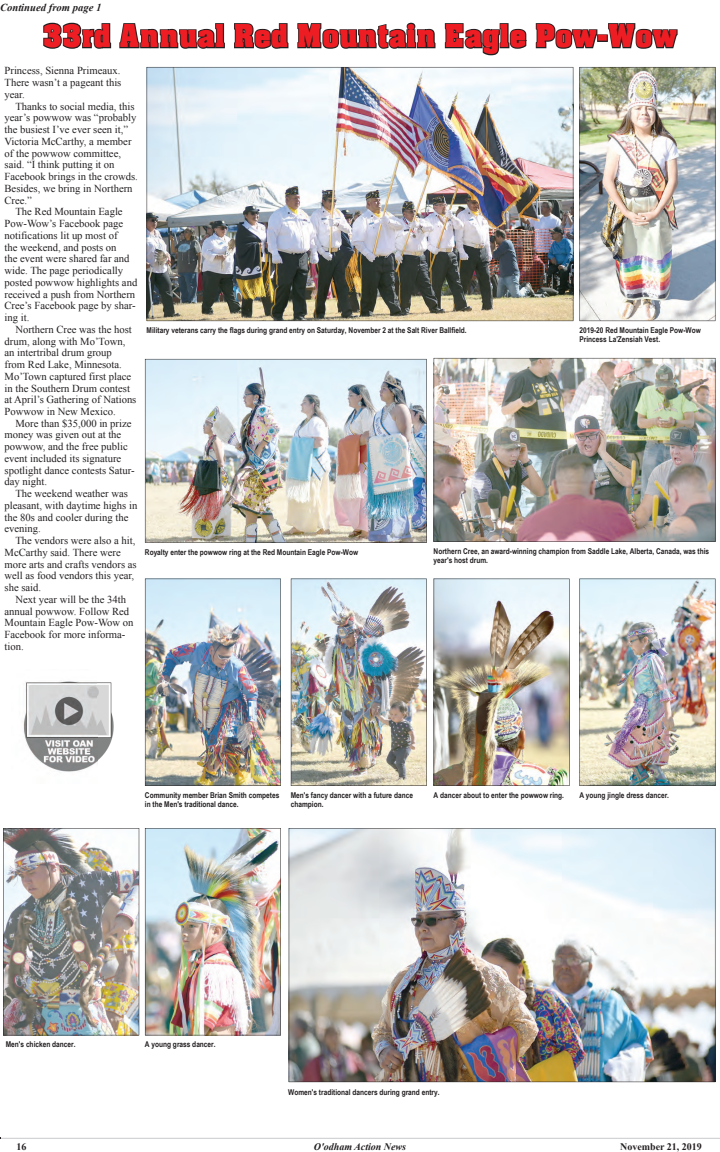
<style>
.page{position:relative;width:720px;height:1152px;background:#fff}
.page>*{position:absolute;margin:0;border:0;box-sizing:border-box;transform-origin:0 0}
.t1{font:800 34.2px "Aaron";color:#ee1d23;scale:.96 1}
.t2{font:10.6px/11.7px "Times New Roman";color:#231f20}
.t3{font:italic 700 10.6px "Times New Roman";color:#231f20}
.t4{font:700 10px "Times New Roman";color:#231f20}
.t5{font:italic 700 10px "Times New Roman";color:#231f20}
.t6{font:700 8px/9px "Arial Narrow";color:#231f20}
</style>
<div class="page">
<svg style="left:0;top:1137px;width:720px;height:2px"></svg>
<svg style="left:43px;top:22px;width:182px;height:27px"></svg>
<svg style="left:234px;top:23px;width:55px;height:26px"></svg>
<svg style="left:297px;top:22px;width:139px;height:27px"></svg>
<svg style="left:444px;top:23px;width:83px;height:33px"></svg>
<svg style="left:535px;top:23px;width:63px;height:26px"></svg>
<div style="left:597px;top:34px;width:11px;height:8px;border:2px solid #231f20"></div>
<svg style="left:607px;top:23px;width:71px;height:26px"></svg>
<img style="left:23px;top:681px;width:91px;height:91px">
<img style="left:580px;top:67px;width:135px;height:254px">
<img style="left:147px;top:67px;width:426px;height:254px">
<img style="left:145px;top:359px;width:282px;height:184px">
<img style="left:434px;top:358px;width:281px;height:184px">
<img style="left:145px;top:579px;width:136px;height:207px">
<img style="left:291px;top:579px;width:136px;height:207px">
<img style="left:434px;top:579px;width:136px;height:207px">
<img style="left:580px;top:579px;width:135px;height:207px">
<img style="left:289px;top:828px;width:426px;height:254px">
<img style="left:145px;top:828px;width:136px;height:207px">
<img style="left:3px;top:828px;width:136px;height:207px">
<p class="t3" style="left:0;top:1px;width:103px">Continued from page 1</p>
<h1 class="t1" style="left:43px;top:16px;width:662px">33rd Annual Red Mountain Eagle Pow-Wow</h1>
<p class="t2" style="left:5px;top:65px;width:118px;text-align:justify">Princess, Sienna Primeaux.<br>There wasn’t a pageant this year.</p>
<p class="t2" style="left:5px;top:100px;width:135px;text-indent:11px">Thanks to social media, this year’s powwow was “probably the busiest I’ve ever seen it,”<br>Victoria McCarthy, a member of the powwow committee, said. “I think putting it on<br>Facebook brings in the crowds.<br>Besides, we bring in Northern<br>Cree.”</p>
<p class="t2" style="left:5px;top:206px;width:134px;text-indent:11px">The Red Mountain Eagle<br>Pow-Wow’s Facebook page notifications lit up most of<br>the weekend, and posts on<br>the event were shared far and wide. The page periodically posted powwow highlights and received a push from Northern<br>Cree’s Facebook page by shar&shy;ing it.</p>
<p class="t2" style="left:5px;top:323px;width:133px;text-indent:11px">Northern Cree was the host drum, along with Mo’Town, an intertribal drum group<br>from Red Lake, Minnesota.<br>Mo’Town captured first place in the Southern Drum contest at April’s Gathering of Nations<br>Powwow in New Mexico.</p>
<p class="t2" style="left:5px;top:417px;width:132px;text-indent:11px">More than $35,000 in prize money was given out at the powwow, and the free public event included its signature spotlight dance contests Satur&shy;day night.</p>
<p class="t2" style="left:5px;top:488px;width:134px;text-indent:11px">The weekend weather was pleasant, with daytime highs in the 80s and cooler during the evening.</p>
<p class="t2" style="left:5px;top:535px;width:134px;text-indent:11px">The vendors were also a hit,<br>McCarthy said. There were more arts and crafts vendors as well as food vendors this year, she said.</p>
<p class="t2" style="left:5px;top:594px;width:131px;text-indent:11px">Next year will be the 34th annual powwow. Follow Red<br>Mountain Eagle Pow-Wow on<br>Facebook for more informa&shy;tion.</p>
<p class="t6" style="left:147px;top:325px;width:322px">Military veterans carry the flags during grand entry on Saturday, November 2 at the Salt River Ballfield.</p>
<p class="t6" style="left:580px;top:325px;width:123px">2019-20 Red Mountain Eagle Pow-Wow<br>Princess La'Zensiah Vest.</p>
<p class="t6" style="left:145px;top:547px;width:215px">Royalty enter the powwow ring at the Red Mountain Eagle Pow-Wow</p>
<p class="t6" style="left:434px;top:546px;width:277px">Northern Cree, an award-winning champion from Saddle Lake, Alberta, Canada, was this year's host drum.</p>
<p class="t6" style="left:145px;top:790px;width:136px">Community member Brian Smith competes in the Men's traditional dance.</p>
<p class="t6" style="left:291px;top:790px;width:124px">Men's fancy dancer with a future dance champion.</p>
<p class="t6" style="left:434px;top:790px;width:132px">A dancer about to enter the powwow ring.</p>
<p class="t6" style="left:579px;top:791px;width:91px">A young jingle dress dancer.</p>
<p class="t6" style="left:6px;top:1040px;width:71px">Men's chicken dancer.</p>
<p class="t6" style="left:145px;top:1040px;width:72px">A young grass dancer.</p>
<p class="t6" style="left:288px;top:1087px;width:153px">Women's traditional dancers during grand entry.</p>
<p class="t4" style="left:17px;top:1141px;width:11px">16</p>
<p class="t5" style="left:314px;top:1141px;width:94px">O'odham Action News</p>
<p class="t4" style="left:620px;top:1141px;width:83px">November 21, 2019</p>
</div>
